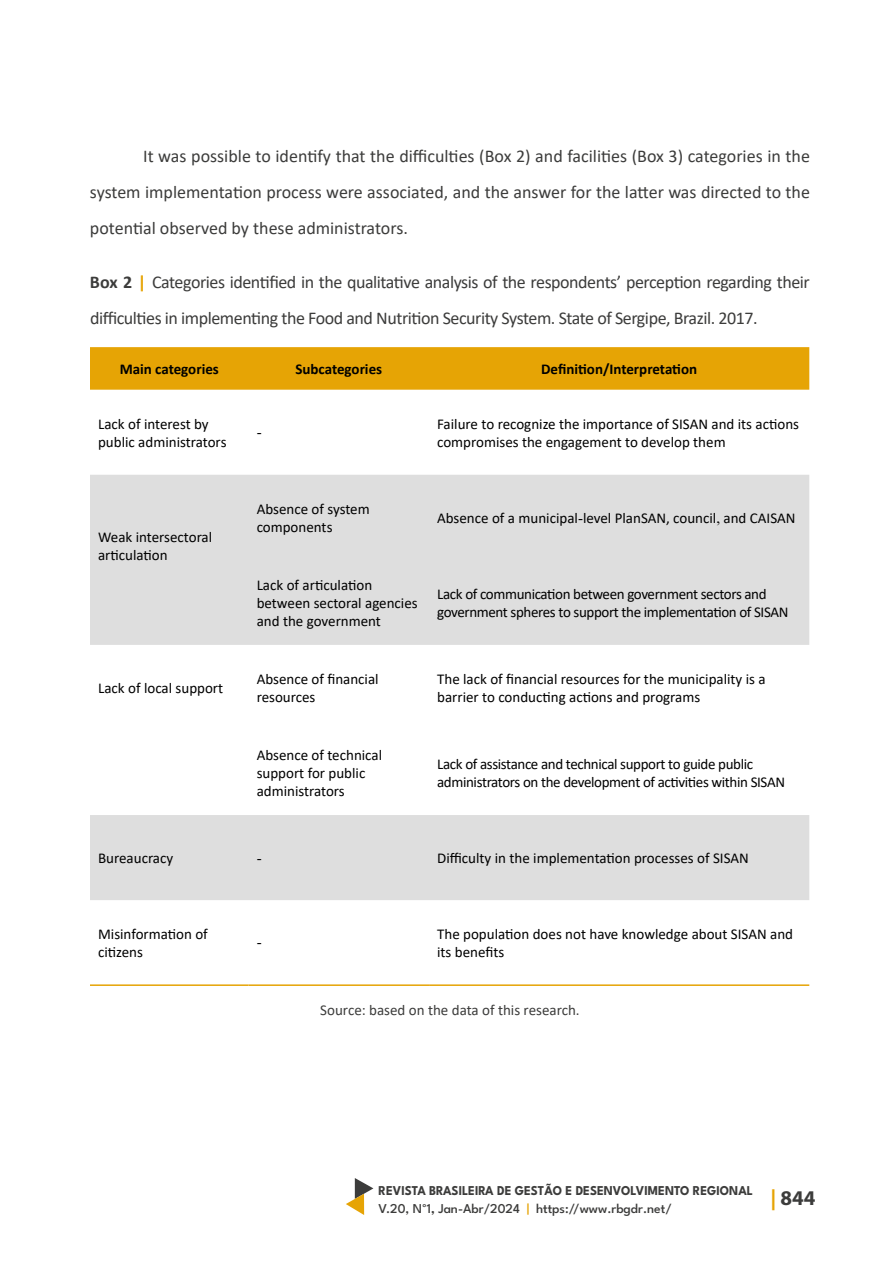
<style>
.page{position:relative;width:891px;height:1262px;background:#fff}
.page>*{position:absolute;margin:0;border:0;box-sizing:border-box;transform-origin:0 0}
.t1{font:700 21px "Myriad Pro";color:#3c3c3b}
.t2{font:18px/36px "Calibri";letter-spacing:-.025em;color:#3c3c3b;text-align:justify}
.t3{font:15px/18px "Calibri";color:#000}
.t4{font:15px/18px "Calibri";letter-spacing:-.025em;color:#000}
.t5{font:700 15px "Calibri";color:#000}
.t6{font:15px "Calibri";color:#3c3c3b}
.t7{font:15px "Times New Roman";color:#000}
.t8{font:700 13.5px/18px "League Spartan";color:#3c3c3b;scale:.94 1}
.s1{font-weight:700}
.s2{font-weight:700;color:#e6a405}
.s3{font-family:"Times New Roman"}
.s4{font-weight:500}
.s5{font-family:"Calibri";font-weight:400}
.s6{font-weight:600}
.s7{font-weight:500;color:#e6a405}
.s8{color:#e6a405}
</style>
<div class="page">
<svg style="left:346px;top:1178px;width:27px;height:37px"></svg>
<div style="left:90px;top:347px;width:719px;height:43px;background:#e6a405"></div>
<svg style="left:90px;top:475px;width:719px;height:425px;fill:#dedede"></svg>
<hr style="left:90px;top:984px;width:159px;height:2px;background:#e6a405">
<hr style="left:249px;top:984px;width:180px;height:2px;background:#e6a405">
<hr style="left:429px;top:984px;width:380px;height:2px;background:#e6a405">
<p class="t2" style="left:90px;top:138px;width:722px;text-indent:53px">It was possible to identify that the difficulties (Box 2) and facilities (Box 3) categories in the system implementation process were associated, and the answer for the latter was directed to the potential observed by these administrators.</p>
<p class="t2" style="left:90px;top:264px;width:721px"><span class="s1">Box 2</span> <span class="s2">|</span> Categories identified in the qualitative analysis of the respondents’ perception regarding their difficulties in implementing the Food and Nutrition Security System. State of Sergipe, Brazil. 2017.</p>
<p class="t5" style="left:120px;top:358px;width:101px">Main categories</p>
<p class="t5" style="left:295px;top:358px;width:88px">Subcategories</p>
<p class="t5" style="left:541px;top:358px;width:157px">Definition/Interpretation</p>
<p class="t3" style="left:98px;top:414px;width:130px">Lack of interest by public administrators</p>
<p class="t3" style="left:98px;top:527px;width:116px">Weak intersectoral articulation</p>
<p class="t7" style="left:257px;top:422px;width:6px">-</p>
<p class="t3" style="left:437px;top:414px;width:363px">Failure to recognize the importance of SISAN and its actions compromises the engagement to develop them</p>
<p class="t3" style="left:257px;top:499px;width:115px">Absence of system components</p>
<p class="t3" style="left:437px;top:508px;width:360px">Absence of a municipal<span class="s3">-</span>level PlanSAN, council<span class="s3">,</span> and CAISAN</p>
<p class="t3" style="left:257px;top:575px;width:163px">Lack of articulation between sectoral agencies and the government</p>
<p class="t4" style="left:437px;top:584px;width:353px">Lack of communication between government sectors and government spheres to support the implementation of SISAN</p>
<p class="t3" style="left:98px;top:678px;width:127px">Lack of local support</p>
<p class="t3" style="left:257px;top:669px;width:124px">Absence of financial resources</p>
<p class="t3" style="left:437px;top:669px;width:330px">The lack of financial resources for the municipality is a barrier to conducting actions and programs</p>
<p class="t3" style="left:257px;top:745px;width:127px">Absence of technical support for public administrators</p>
<p class="t4" style="left:437px;top:754px;width:349px">Lack of assistance and technical support to guide public administrators on the development of activities within SISAN</p>
<p class="t3" style="left:98px;top:848px;width:77px">Bureaucracy</p>
<p class="t7" style="left:257px;top:847px;width:6px">-</p>
<p class="t3" style="left:437px;top:848px;width:313px">Difficulty in the implementation processes of SISAN</p>
<p class="t3" style="left:98px;top:924px;width:111px">Misinformation of citizens</p>
<p class="t7" style="left:257px;top:931px;width:6px">-</p>
<p class="t3" style="left:437px;top:924px;width:357px">The population does not have knowledge about SISAN and its benefits</p>
<p class="t6" style="left:320px;top:999px;width:261px">Source: based on the data of this research.</p>
<p class="t8" style="left:379px;top:1180px;width:400px">REVISTA BRASILEIRA DE GESTÃO E DESENVOLVIMENTO REGIONAL<br><span class="s4">V.20, N</span><span class="s5">°</span><span class="s4">1</span><span class="s6">,</span> <span class="s4">Jan-Abr/2024</span> <span class="s7">|</span> <span class="s4">https://www.rbgdr.net/</span></p>
<h1 class="t1" style="left:770px;top:1184px;width:47px"><span class="s8">|</span> 844</h1>
</div>
